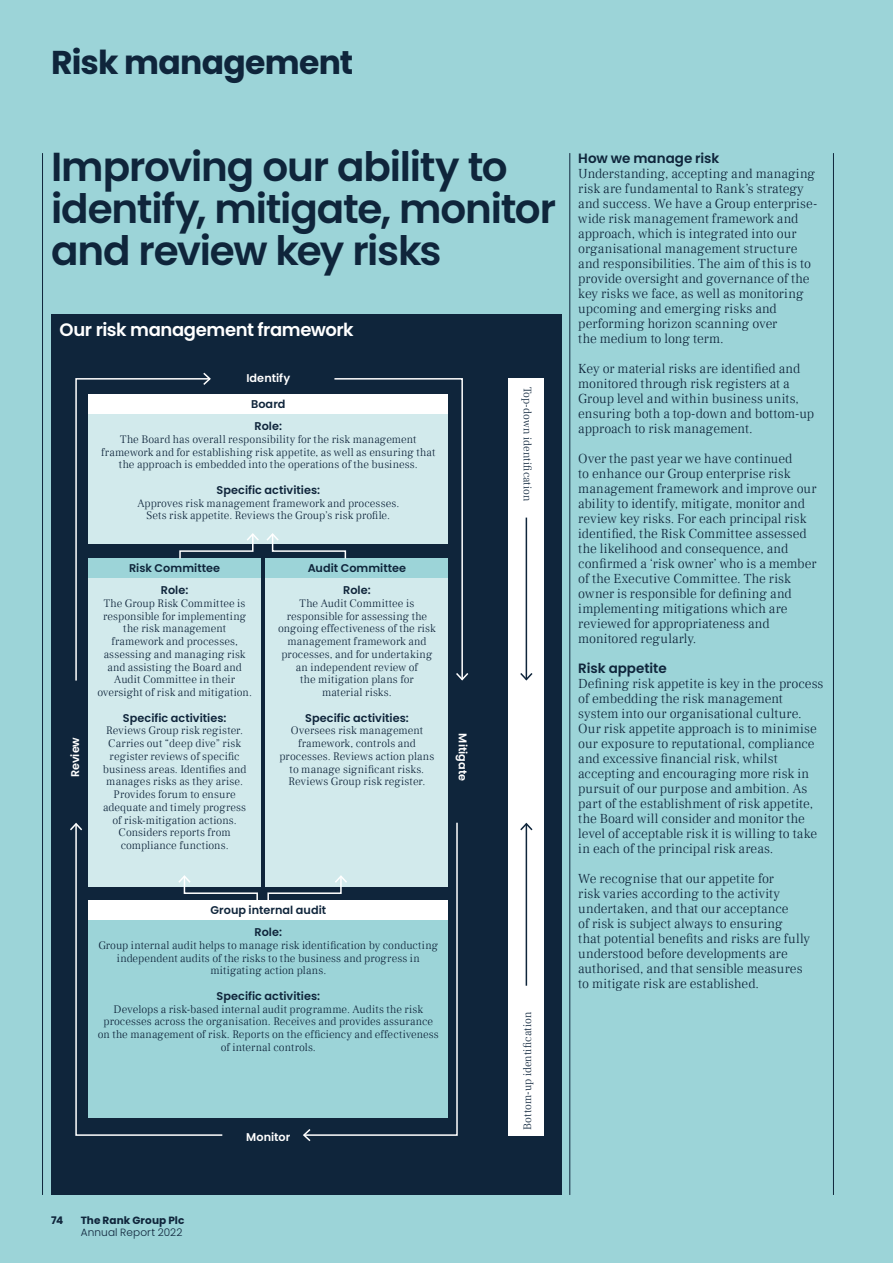
<style>
.page{position:relative;width:893px;height:1263px;background:#9cd4d8}
.page>*{position:absolute;margin:0;border:0;box-sizing:border-box;transform-origin:0 0}
.t1{font:600 40.5px/42px "Poppins";letter-spacing:-.03em;color:#0f253b}
.t2{font:700 33px "Poppins";letter-spacing:-.02em;color:#0f253b}
.t3{font:600 18px "Poppins";letter-spacing:-.025em;color:#fff}
.t4{font:300 13.5px/15px "Frank Ruhl Libre";color:#0f253b}
.t5{font:600 13.5px "Poppins";letter-spacing:-.005em;color:#0f253b}
.t6{font:300 11.25px/12.8px "Frank Ruhl Libre";letter-spacing:.01em;color:#0f253b;text-align:center}
.t7{font:600 11.25px "Poppins";letter-spacing:.005em;color:#0f253b}
.t8{font:600 11.25px "Poppins";letter-spacing:.005em;color:#fff}
.t9{font:700 10.5px "Poppins";letter-spacing:.01em;color:#0f253b}
.t10{font:300 10.5px "Poppins";letter-spacing:.01em;color:#0f253b}
</style>
<div class="page">
<hr style="left:42px;top:153px;width:1px;height:1042px;background:#0f253b">
<hr style="left:570px;top:153px;width:1px;height:1042px;background:#0f253b">
<hr style="left:833px;top:153px;width:1px;height:1042px;background:#0f253b">
<div style="left:51px;top:315px;width:510px;height:880px;background:#0f253b"></div>
<div style="left:509px;top:378px;width:35px;height:758px;background:#fff"></div>
<svg style="left:75px;top:832px;width:149px;height:304px"></svg>
<svg style="left:70px;top:822px;width:12px;height:10px"></svg>
<svg style="left:302px;top:822px;width:156px;height:314px"></svg>
<svg style="left:302px;top:1127px;width:10px;height:15px"></svg>
<div style="left:88px;top:920px;width:360px;height:197px;background:#9cd4d8"></div>
<div style="left:266px;top:578px;width:182px;height:309px;background:#d2eaec"></div>
<div style="left:88px;top:578px;width:173px;height:309px;background:#d2eaec"></div>
<div style="left:88px;top:901px;width:360px;height:19px;background:#fff"></div>
<hr style="left:526px;top:824px;width:1px;height:162px;background:#0f253b">
<svg style="left:520px;top:822px;width:13px;height:10px"></svg>
<hr style="left:526px;top:518px;width:1px;height:161px;background:#0f253b">
<svg style="left:520px;top:671px;width:13px;height:10px"></svg>
<svg style="left:177px;top:875px;width:82px;height:26px"></svg>
<svg style="left:75px;top:372px;width:394px;height:310px"></svg>
<svg style="left:267px;top:875px;width:82px;height:26px"></svg>
<h2 class="t2" style="left:51px;top:44px;width:304px">Risk management</h2>
<h1 class="t1" style="left:51px;top:146px;width:506px">Improving our ability to identify, mitigate, monitor and review key risks</h1>
<h3 class="t3" style="left:60px;top:319px;width:296px">Our risk management framework</h3>
<p class="t8" style="left:246px;top:371px;width:45px">Identify</p>
<p class="t7" style="left:251px;top:398px;width:36px">Board</p>
<p class="t7" style="left:255px;top:420px;width:29px">Role:</p>
<p class="t6" style="left:101px;top:433px;width:336px">The Board has overall responsibility for the risk management framework and for establishing risk appetite, as well as ensuring that the approach is embedded into the operations of the business.</p>
<p class="t7" style="left:217px;top:483px;width:105px">Specific activities:</p>
<p class="t6" style="left:137px;top:496px;width:263px">Approves risk management framework and processes.<br>Sets risk appetite. Reviews the Group’s risk profile.</p>
<p class="t7" style="left:129px;top:562px;width:93px">Risk Committee</p>
<p class="t7" style="left:308px;top:562px;width:100px">Audit Committee</p>
<p class="t7" style="left:161px;top:584px;width:29px">Role:</p>
<p class="t6" style="left:97px;top:597px;width:156px">The Group Risk Committee is responsible for implementing the risk management framework and processes, assessing and managing risk and assisting the Board and<br>Audit Committee in their oversight of risk and mitigation.</p>
<p class="t7" style="left:123px;top:711px;width:105px">Specific activities:</p>
<p class="t6" style="left:103px;top:724px;width:145px">Reviews Group risk register.<br>Carries out “deep dive” risk register reviews of specific business areas. Identifies and manages risks as they arise.<br>Provides forum to ensure adequate and timely progress of risk-mitigation actions.<br>Considers reports from compliance functions.</p>
<p class="t7" style="left:343px;top:584px;width:29px">Role:</p>
<p class="t6" style="left:278px;top:597px;width:159px">The Audit Committee is responsible for assessing the ongoing effectiveness of the risk management framework and processes, and for undertaking an independent review of<br>the mitigation plans for<br>material risks.</p>
<p class="t7" style="left:305px;top:711px;width:105px">Specific activities:</p>
<p class="t6" style="left:279px;top:724px;width:156px">Oversees risk management framework, controls and processes. Reviews action plans to manage significant risks.<br>Reviews Group risk register.</p>
<p class="t8" style="left:69px;top:777px;width:42px;rotate:-90deg">Review</p>
<p class="t8" style="left:469px;top:733px;width:49px;rotate:90deg">Mitigate</p>
<p class="t7" style="left:210px;top:904px;width:117px">Group internal audit</p>
<p class="t7" style="left:255px;top:926px;width:29px">Role:</p>
<p class="t6" style="left:98px;top:939px;width:341px">Group internal audit helps to manage risk identification by conducting independent audits of the risks to the business and progress in mitigating action plans.</p>
<p class="t7" style="left:217px;top:989px;width:105px">Specific activities:</p>
<p class="t6" style="left:98px;top:1002px;width:343px">Develops a risk-based internal audit programme. Audits the risk processes across the organisation. Receives and provides assurance on the management of risk. Reports on the efficiency and effectiveness of internal controls.</p>
<p class="t8" style="left:246px;top:1130px;width:46px">Monitor</p>
<p class="t6" style="left:534px;top:387px;width:116px;rotate:90deg">Top-down identification</p>
<p class="t6" style="left:521px;top:1129px;width:119px;rotate:-90deg">Bottom-up identification</p>
<p class="t5" style="left:578px;top:150px;width:143px">How we manage risk</p>
<p class="t4" style="left:578px;top:166px;width:241px">Understanding, accepting and managing risk are fundamental to Rank’s strategy and success. We have a Group enterprise&shy;wide risk management framework and approach, which is integrated into our organisational management structure and responsibilities. The aim of this is to provide oversight and governance of the key risks we face, as well as monitoring upcoming and emerging risks and performing horizon scanning over<br>the medium to long term.</p>
<p class="t4" style="left:578px;top:361px;width:237px">Key or material risks are identified and monitored through risk registers at a Group level and within business units, ensuring both a top-down and bottom‑up approach to risk management.</p>
<p class="t4" style="left:578px;top:451px;width:240px">Over the past year we have continued<br>to enhance our Group enterprise risk management framework and improve our ability to identify, mitigate, monitor and review key risks. For each principal risk identified, the Risk Committee assessed the likelihood and consequence, and confirmed a ‘risk owner’ who is a member of the Executive Committee. The risk owner is responsible for defining and implementing mitigations which are reviewed for appropriateness and monitored regularly.</p>
<p class="t5" style="left:578px;top:660px;width:90px">Risk appetite</p>
<p class="t4" style="left:578px;top:675px;width:247px">Defining risk appetite is key in the process of embedding the risk management system into our organisational culture.<br>Our risk appetite approach is to minimise our exposure to reputational, compliance and excessive financial risk, whilst accepting and encouraging more risk in pursuit of our purpose and ambition. As part of the establishment of risk appetite, the Board will consider and monitor the level of acceptable risk it is willing to take in each of the principal risk areas.</p>
<p class="t4" style="left:578px;top:870px;width:233px">We recognise that our appetite for<br>risk varies according to the activity undertaken, and that our acceptance<br>of risk is subject always to ensuring<br>that potential benefits and risks are fully understood before developments are authorised, and that sensible measures to mitigate risk are established.</p>
<p class="t9" style="left:51px;top:1214px;width:14px">74</p>
<p class="t9" style="left:81px;top:1214px;width:105px">The Rank Group Plc</p>
<p class="t10" style="left:81px;top:1226px;width:103px">Annual Report 2022</p>
</div>
